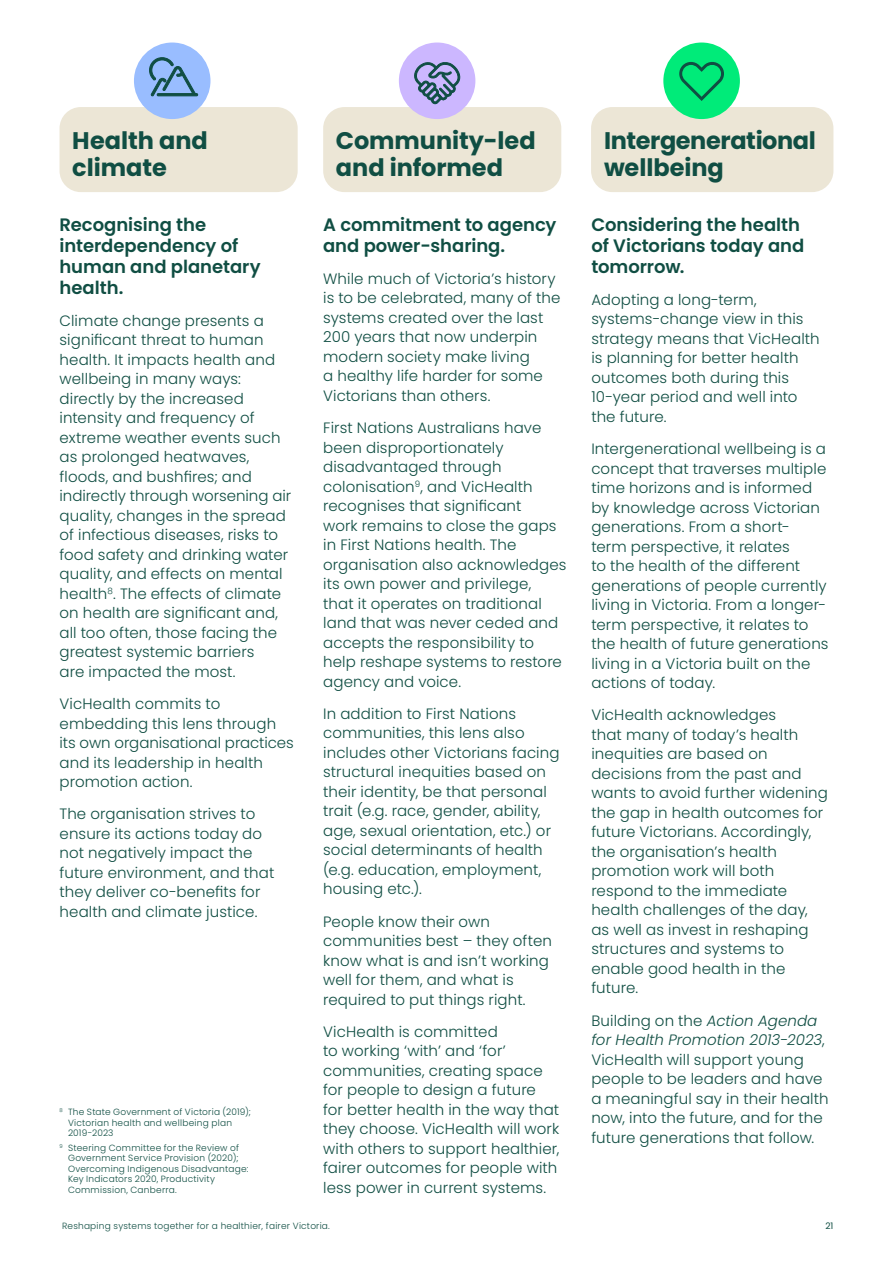
<style>
.page{position:relative;width:893px;height:1263px;background:#fff}
.page>*{position:absolute;margin:0;border:0;box-sizing:border-box;transform-origin:0 0}
.Heading_03{font:700 24px/27px "Poppins";letter-spacing:-.005em;color:#104e43}
.Heading_03-2{font:600 18px/21px "Poppins";color:#104e43}
.Body{font:300 15px/19.5px "Poppins";letter-spacing:.01em;color:#104e43}
.Footnotes_sml{font:300 9px/10.5px "Poppins";letter-spacing:.025em;color:#104e43}
.t1{font:9px "Poppins";color:#104e43}
.s1{font-style:italic}
</style>
<div class="page">
<div style="left:60px;top:107px;width:238px;height:85px;background:#ece6d6;border-radius:21px"></div>
<div style="left:323px;top:107px;width:238px;height:85px;background:#ece6d6;border-radius:21px"></div>
<div style="left:591px;top:107px;width:242px;height:85px;background:#ece6d6;border-radius:21px"></div>
<div style="left:134px;top:43px;width:76px;height:76px;background:#99bdff;border-radius:50%"></div>
<div style="left:399px;top:43px;width:76px;height:76px;background:#ccb7ff;border-radius:50%"></div>
<div style="left:663px;top:43px;width:77px;height:76px;background:#00eb79;border-radius:50%"></div>
<svg style="left:414px;top:62px;width:47px;height:42px"></svg>
<svg style="left:149px;top:57px;width:49px;height:39px"></svg>
<svg style="left:679px;top:62px;width:45px;height:39px"></svg>
<p class="Heading_03" style="left:336px;top:127px;width:201px">Community-led and informed</p>
<p class="Heading_03" style="left:604px;top:127px;width:213px">Intergenerational wellbeing</p>
<p class="Heading_03-2" style="left:591px;top:214px;width:214px">Considering the health of Victorians today and tomorrow.</p>
<p class="Body" style="left:591px;top:290px;width:230px">Adopting a long-term, systems-change view in this strategy means that VicHealth is planning for better health outcomes both during this<br>10-year period and well into the future.</p>
<p class="Body" style="left:591px;top:439px;width:239px">Intergenerational wellbeing is a concept that traverses multiple time horizons and is informed by knowledge across Victorian generations. From a short&shy;term perspective, it relates<br>to the health of the different generations of people currently living in Victoria. From a longer&shy;term perspective, it relates to the health of future generations living in a Victoria built on the actions of today.</p>
<p class="Body" style="left:591px;top:705px;width:238px">VicHealth acknowledges<br>that many of today’s health inequities are based on decisions from the past and wants to avoid further widening the gap in health outcomes for future Victorians. Accordingly, the organisation’s health promotion work will both respond to the immediate health challenges of the day, as well as invest in reshaping structures and systems to enable good health in the future.</p>
<p class="Body" style="left:591px;top:1011px;width:239px">Building on the <span class="s1">Action Agenda for Health Promotion 2013-2023</span>,<br>VicHealth will support young people to be leaders and have a meaningful say in their health now, into the future, and for the future generations that follow.</p>
<p class="Heading_03" style="left:72px;top:127px;width:137px">Health and climate</p>
<p class="Heading_03-2" style="left:60px;top:214px;width:203px">Recognising the interdependency of human and planetary health.</p>
<p class="Body" style="left:60px;top:311px;width:233px">Climate change presents a significant threat to human health. It impacts health and wellbeing in many ways: directly by the increased intensity and frequency of extreme weather events such as prolonged heatwaves, floods, and bushfires; and indirectly through worsening air quality, changes in the spread of infectious diseases, risks to food safety and drinking water quality, and effects on mental health<sup>8</sup>. The effects of climate on health are significant and, all too often, those facing the greatest systemic barriers<br>are impacted the most.</p>
<p class="Body" style="left:60px;top:694px;width:236px">VicHealth commits to embedding this lens through its own organisational practices and its leadership in health promotion action.</p>
<p class="Body" style="left:60px;top:804px;width:216px">The organisation strives to ensure its actions today do not negatively impact the future environment, and that they deliver co-benefits for health and climate justice.</p>
<p class="Heading_03-2" style="left:323px;top:214px;width:235px">A commitment to agency and power-sharing.</p>
<p class="Body" style="left:323px;top:269px;width:239px">While much of Victoria’s history is to be celebrated, many of the systems created over the last<br>200 years that now underpin modern society make living<br>a healthy life harder for some<br>Victorians than others.</p>
<p class="Body" style="left:323px;top:418px;width:245px">First Nations Australians have been disproportionately disadvantaged through colonisation<sup>9</sup>, and VicHealth recognises that significant<br>work remains to close the gaps in First Nations health. The organisation also acknowledges its own power and privilege,<br>that it operates on traditional land that was never ceded and accepts the responsibility to help reshape systems to restore agency and voice.</p>
<p class="Body" style="left:323px;top:704px;width:238px">In addition to First Nations communities, this lens also includes other Victorians facing structural inequities based on their identity, be that personal trait (e.g. race, gender, ability, age, sexual orientation, etc.) or social determinants of health (e.g. education, employment, housing etc.).</p>
<p class="Body" style="left:323px;top:912px;width:230px">People know their own communities best – they often know what is and isn’t working well for them, and what is required to put things right.</p>
<p class="Body" style="left:323px;top:1022px;width:238px">VicHealth is committed<br>to working ‘with’ and ‘for’ communities, creating space for people to design a future for better health in the way that they choose. VicHealth will work with others to support healthier, fairer outcomes for people with less power in current systems.</p>
<p class="Footnotes_sml" style="left:68px;top:1107px;width:184px;text-indent:-9px"><sup>8</sup> The State Government of Victoria (2019);<br>Victorian health and wellbeing plan<br>2019-2023</p>
<p class="Footnotes_sml" style="left:68px;top:1142px;width:182px;text-indent:-9px"><sup>9</sup> Steering Committee for the Review of Government Service Provision (2020); Overcoming Indigenous Disadvantage:<br>Key Indicators 2020, Productivity Commission, Canberra.</p>
<p class="Footnotes_sml" style="left:62px;top:1220px;width:269px">Reshaping systems together for a healthier, fairer Victoria.</p>
<p class="t1" style="left:825px;top:1220px;width:10px">21</p>
</div>
